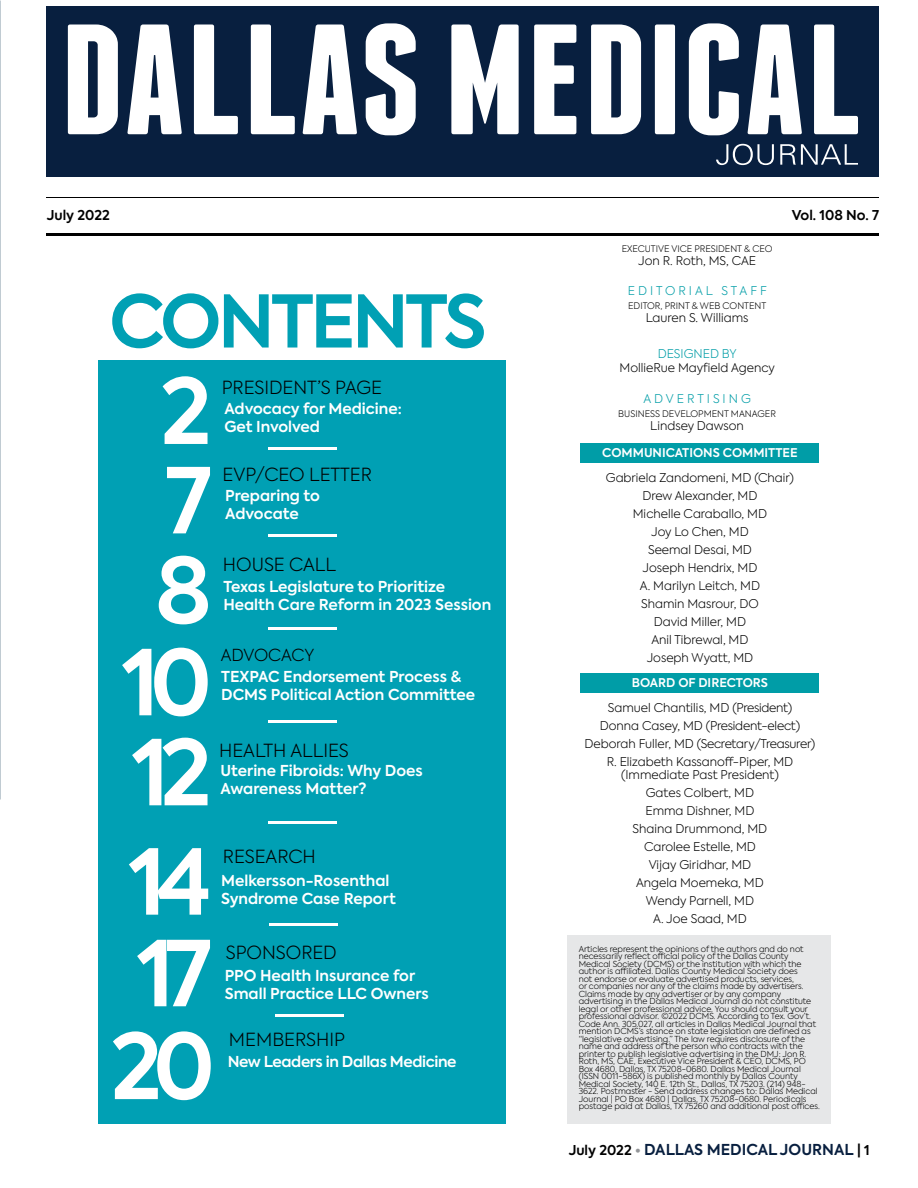
<style>
.page{position:relative;width:918px;height:1188px;background:#fff}
.page>*{position:absolute;margin:0;border:0;box-sizing:border-box;transform-origin:0 0}
.t1{font:600 90px/179.4px "Axiforma";letter-spacing:-.1em;color:#fff}
.t2{font:600 72px "Axiforma";letter-spacing:-.05em;color:#00a0b4}
.t3{font:300 18px "Axiforma";color:#000}
.t4{font:300 16.5px "Axiforma";letter-spacing:-.005em;color:#000}
.t5{font:600 15px/18px "Axiforma";color:#fff}
.t6{font:600 15px "Axiforma";color:#081f3f}
.t7{font:600 15px "Axiforma";letter-spacing:-.025em;color:#fff}
.t8{font:600 13.5px "Axiforma";color:#000}
.t9{font:300 12px/18px "Axiforma";color:#000;text-align:center}
.t10{font:600 12px "Axiforma";color:#fff}
.t11{font:300 12px "Axiforma";letter-spacing:.25em;color:#009da7}
.t12{font:300 12px "Axiforma";color:#009da7}
.t13{font:300 9px "Axiforma";color:#000}
.t14{font:300 8.25px/7.5px "Axiforma";color:#000}
.s1{font-size:13.5px;color:#000}
.s2{font-size:12.75px;color:#939598}
</style>
<div class="page">
<svg style="left:0;top:428px;width:1px;height:372px"></svg>
<div style="left:98px;top:360px;width:408px;height:763px;background:#00a0b4"></div>
<hr style="left:268px;top:447px;width:68px;height:3px;background:#fff">
<hr style="left:268px;top:627px;width:68px;height:3px;background:#fff">
<hr style="left:268px;top:720px;width:68px;height:3px;background:#fff">
<hr style="left:268px;top:821px;width:68px;height:3px;background:#fff">
<hr style="left:269px;top:923px;width:69px;height:3px;background:#fff">
<hr style="left:269px;top:534px;width:68px;height:3px;background:#fff">
<hr style="left:275px;top:1014px;width:69px;height:3px;background:#fff">
<div style="left:567px;top:935px;width:263px;height:188px;background:#e6e7e8"></div>
<div style="left:581px;top:673px;width:238px;height:20px;background:#009da7"></div>
<div style="left:581px;top:443px;width:238px;height:20px;background:#009da7"></div>
<div style="left:47px;top:6px;width:832px;height:171px;background:#081f3f"></div>
<svg style="left:716px;top:144px;width:142px;height:21px"></svg>
<svg style="left:68px;top:23px;width:790px;height:112px;fill:#fff"></svg>
<hr style="left:47px;top:197px;width:832px;height:1px;background:#000">
<hr style="left:47px;top:233px;width:832px;height:3px;background:#000">
<h3 class="t8" style="left:47px;top:206px;width:65px">July 2022</h3>
<h3 class="t8" style="left:792px;top:206px;width:89px">Vol. 108 No. 7</h3>
<h2 class="t2" style="left:109px;top:273px;width:379px">CONTENTS</h2>
<h1 class="t1" style="left:155px;top:323px;width:58px">2<br>8</h1>
<h1 class="t1" style="left:122px;top:639px;width:91px;line-height:90px">10<br>12</h1>
<h3 class="t3" style="left:222px;top:376px;width:162px">PRESIDENT’S PAGE</h3>
<h3 class="t5" style="left:224px;top:400px;width:179px">Advocacy for Medicine:<br>Get Involved</h3>
<h1 class="t1" style="left:165px;top:412px;width:48px">7</h1>
<h3 class="t3" style="left:223px;top:463px;width:151px">EVP/CEO LETTER</h3>
<h3 class="t5" style="left:225px;top:487px;width:96px">Preparing to<br>Advocate</h3>
<h3 class="t3" style="left:223px;top:553px;width:115px">HOUSE CALL</h3>
<h3 class="t5" style="left:223px;top:578px;width:269px">Texas Legislature to Prioritize<br>Health Care Reform in 2023 Session</h3>
<h3 class="t4" style="left:221px;top:645px;width:95px">ADVOCACY</h3>
<h3 class="t5" style="left:221px;top:668px;width:256px">TEXPAC Endorsement Process &amp;<br>DCMS Political Action Committee</h3>
<h3 class="t3" style="left:219px;top:739px;width:131px">HEALTH ALLIES</h3>
<h3 class="t5" style="left:220px;top:762px;width:204px">Uterine Fibroids: Why Does<br>Awareness Matter?</h3>
<h1 class="t1" style="left:129px;top:838px;width:84px;line-height:91.7px">14<br>17</h1>
<h1 class="t1" style="left:110px;top:978px;width:106px">20</h1>
<h3 class="t3" style="left:223px;top:845px;width:94px">RESEARCH</h3>
<h3 class="t5" style="left:221px;top:872px;width:176px">Melkersson-Rosenthal<br>Syndrome Case Report</h3>
<h3 class="t3" style="left:226px;top:941px;width:112px">SPONSORED</h3>
<h3 class="t5" style="left:225px;top:966px;width:205px">PPO Health Insurance for<br>Small Practice LLC Owners</h3>
<h3 class="t3" style="left:229px;top:1028px;width:117px">MEMBERSHIP</h3>
<h3 class="t7" style="left:228px;top:1052px;width:230px">New Leaders in Dallas Medicine</h3>
<p class="t13" style="left:622px;top:243px;width:152px">EXECUTIVE VICE PRESIDENT &amp; CEO</p>
<h3 class="t9" style="left:638px;top:252px;width:119px">Jon R. Roth, MS, CAE</h3>
<h3 class="t11" style="left:628px;top:283px;width:140px">EDITORIAL STAFF</h3>
<p class="t13" style="left:628px;top:300px;width:140px">EDITOR, PRINT &amp; WEB CONTENT</p>
<h3 class="t9" style="left:646px;top:309px;width:104px">Lauren S. Williams</h3>
<h3 class="t12" style="left:658px;top:346px;width:81px">DESIGNED BY</h3>
<h3 class="t9" style="left:620px;top:358px;width:157px">MollieRue Mayfield Agency</h3>
<h3 class="t11" style="left:643px;top:391px;width:109px">ADVERTISING</h3>
<p class="t13" style="left:618px;top:408px;width:159px">BUSINESS DEVELOPMENT MANAGER</p>
<h3 class="t9" style="left:650px;top:417px;width:95px">Lindsey Dawson</h3>
<h3 class="t10" style="left:602px;top:445px;width:197px">COMMUNICATIONS COMMITTEE</h3>
<h3 class="t9" style="left:606px;top:468px;width:190px">Gabriela Zandomeni, MD (Chair)<br>Drew Alexander, MD<br>Michelle Caraballo, MD<br>Joy Lo Chen, MD<br>Seemal Desai, MD<br>Joseph Hendrix, MD<br>A. Marilyn Leitch, MD<br>Shamin Masrour, DO<br>David Miller, MD<br>Anil Tibrewal, MD<br>Joseph Wyatt, MD</h3>
<h3 class="t10" style="left:632px;top:675px;width:138px">BOARD OF DIRECTORS</h3>
<h3 class="t9" style="left:585px;top:698px;width:232px">Samuel Chantilis, MD (President)<br>Donna Casey, MD (President-elect)<br>Deborah Fuller, MD (Secretary/Treasurer)<br>R. Elizabeth Kassanoff-Piper, MD</h3>
<h3 class="t9" style="left:621px;top:766px;width:159px">(Immediate Past President)<br>Gates Colbert, MD<br>Emma Dishner, MD<br>Shaina Drummond, MD<br>Carolee Estelle, MD<br>Vijay Giridhar, MD<br>Angela Moemeka, MD<br>Wendy Parnell, MD<br>A. Joe Saad, MD</h3>
<p class="t14" style="left:579px;top:945px;width:243px">Articles represent the opinions of the authors and do not necessarily reflect official policy of the Dallas County Medical Society (DCMS) or the institution with which the author is affiliated. Dallas County Medical Society does<br>not endorse or evaluate advertised products, services,<br>or companies nor any of the claims made by advertisers.<br>Claims made by any advertiser or by any company advertising in the Dallas Medical Journal do not constitute legal or other professional advice. You should consult your professional advisor. ©2022 DCMS. According to Tex. Gov’t.<br>Code Ann. 305.027, all articles in Dallas Medical Journal that mention DCMS’s stance on state legislation are defined as “legislative advertising.” The law requires disclosure of the name and address of the person who contracts with the printer to publish legislative advertising in the DMJ: Jon R.<br>Roth, MS, CAE, Executive Vice President &amp; CEO, DCMS, PO Box 4680, Dallas, TX 75208-0680. Dallas Medical Journal (ISSN 0011-586X) is published monthly by Dallas County Medical Society, 140 E. 12th St., Dallas, TX 75203. (214) 948- 3622. Postmaster - Send address changes to: Dallas Medical Journal | PO Box 4680 | Dallas, TX 75208-0680. Periodicals postage paid at Dallas, TX 75260 and additional post offices.</p>
<h3 class="t6" style="left:569px;top:1140px;width:303px"><span class="s1">July 2022</span> <span class="s2">•</span> DALLAS MEDICAL JOURNAL <span class="s1">| 1</span></h3>
</div>
